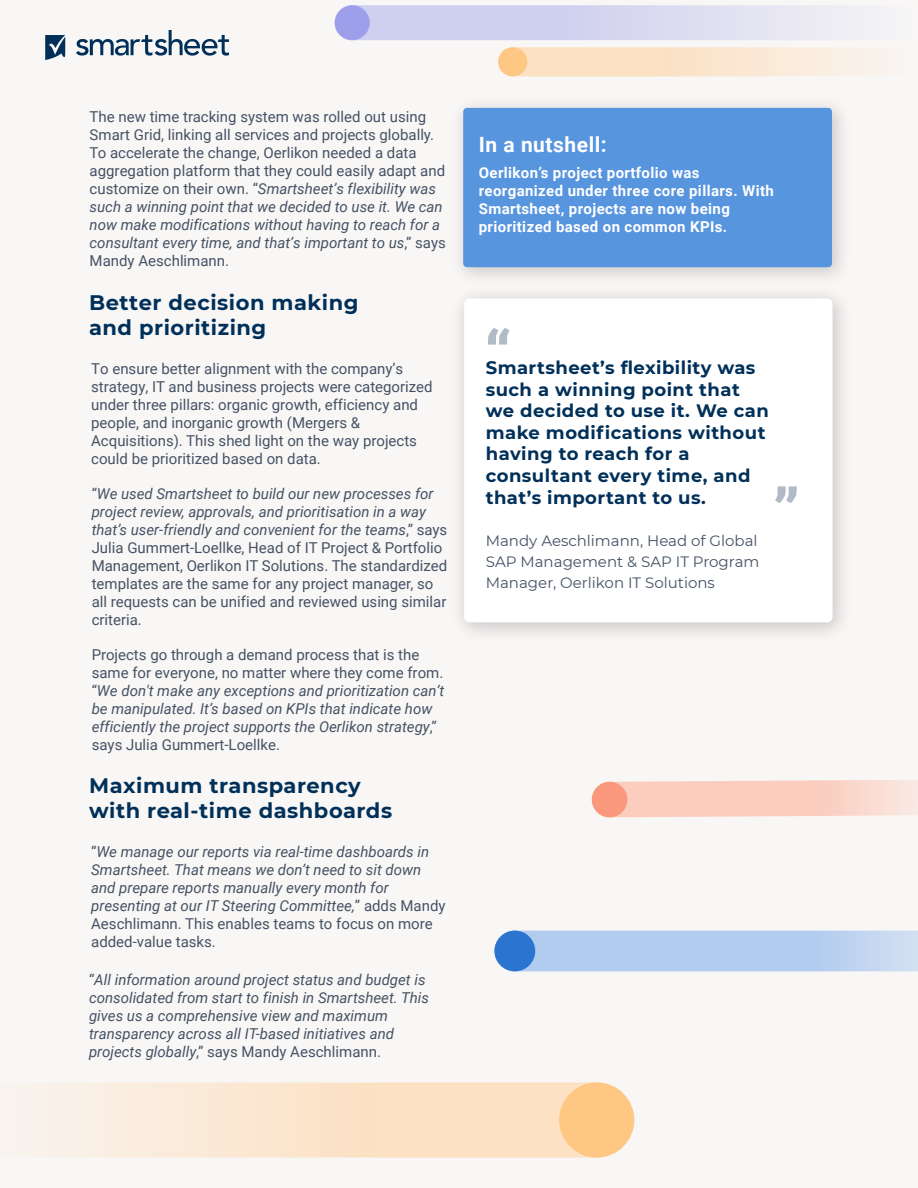
<style>
.page{position:relative;width:918px;height:1188px;background:#f9f7f6}
.page>*{position:absolute;margin:0;border:0;box-sizing:border-box;transform-origin:0 0}
.t1{font:700 21px/25.2px "Montserrat";letter-spacing:.025em;color:#003059}
.t2{font:700 21px "Roboto";letter-spacing:.025em;color:#fff}
.t3{font:700 18px/21.6px "Montserrat";letter-spacing:.025em;color:#003059}
.t4{font:15px/18px "Roboto";color:#455264}
.t5{font:italic 15px/18px "Roboto";color:#455264}
.t6{font:700 15px/18px "Roboto";letter-spacing:.025em;color:#fff}
.t7{font:15px/21px "Montserrat";color:#455264}
.s1{font-style:italic}
.s2{font-style:normal}
</style>
<div class="page">
<svg style="left:76px;top:30px;width:153px;height:26px"></svg>
<svg style="left:45px;top:35px;width:20px;height:25px"></svg>
<svg style="left:335px;top:5px;width:504px;height:35px;background:#d8d8f0"></svg>
<div style="left:335px;top:5px;width:35px;height:35px;background:#9d9fea;border-radius:18px"></div>
<svg style="left:498px;top:47px;width:373px;height:29px;background:#fae6cf"></svg>
<div style="left:498px;top:47px;width:29px;height:29px;background:#ffc784;border-radius:50%"></div>
<svg style="left:36px;top:1082px;width:598px;height:76px;background:#fae6d0"></svg>
<div style="left:559px;top:1082px;width:75px;height:76px;background:#ffc784;border-radius:38px"></div>
<svg style="left:497px;top:931px;width:421px;height:40px;background:#b6cef0"></svg>
<div style="left:494px;top:931px;width:41px;height:40px;background:#2b75d0;border-radius:20px"></div>
<svg style="left:592px;top:780px;width:326px;height:37px;background:#fad3c6"></svg>
<div style="left:592px;top:782px;width:35px;height:35px;background:#fa987d;border-radius:18px"></div>
<div style="left:464px;top:299px;width:369px;height:323px;background:#fff;border-radius:6px"></div>
<svg style="left:775px;top:486px;width:22px;height:17px"></svg>
<svg style="left:488px;top:328px;width:22px;height:17px"></svg>
<div style="left:463px;top:108px;width:369px;height:159px;background:#5895df;border-radius:4px"></div>
<p class="t4" style="left:90px;top:107px;width:358px">The new time tracking system was rolled out using Smart Grid, linking all services and projects globally.<br>To accelerate the change, Oerlikon needed a data aggregation platform that they could easily adapt and customize on their own. “<span class="s1">Smartsheet’s flexibility was such a winning point that we decided to use it. We can now make modifications without having to reach for a consultant every time, and that’s important to us</span>,” says Mandy Aeschlimann.</p>
<h1 class="t1" style="left:89px;top:289px;width:271px">Better decision making and prioritizing</h1>
<p class="t4" style="left:91px;top:359px;width:343px">To ensure better alignment with the company’s strategy, IT and business projects were categorized under three pillars: organic growth, efficiency and people, and inorganic growth (Mergers &amp; Acquisitions). This shed light on the way projects could be prioritized based on data.</p>
<p class="t4" style="left:92px;top:484px;width:357px">“<span class="s1">We used Smartsheet to build our new processes for project review, approvals, and prioritisation in a way that’s user-friendly and convenient for the teams</span>,” says Julia Gummert-Loellke, Head of IT Project &amp; Portfolio Management, Oerlikon IT Solutions. The standardized templates are the same for any project manager, so all requests can be unified and reviewed using similar criteria.</p>
<p class="t5" style="left:92px;top:645px;width:354px"><span class="s2">Projects go through a demand process that is the same for everyone, no matter where they come from. “</span>We don't make any exceptions and prioritization can’t be manipulated. It’s based on KPIs that indicate how efficiently the project supports the Oerlikon strategy<span class="s2">,” says Julia Gummert-Loellke.</span></p>
<h1 class="t1" style="left:89px;top:772px;width:305px">Maximum transparency with real-time dashboards</h1>
<p class="t5" style="left:91px;top:842px;width:356px"><span class="s2">“</span>We manage our reports via real-time dashboards in Smartsheet. That means we don’t need to sit down and prepare reports manually every month for presenting at our IT Steering Committee,<span class="s2">” adds Mandy Aeschlimann. This enables teams to focus on more added-value tasks.</span></p>
<p class="t5" style="left:89px;top:970px;width:342px"><span class="s2">“</span>All information around project status and budget is consolidated from start to finish in Smartsheet. This gives us a comprehensive view and maximum transparency across all IT-based initiatives and projects globally<span class="s2">,” says Mandy Aeschlimann.</span></p>
<h1 class="t2" style="left:479px;top:130px;width:129px">In a nutshell:</h1>
<p class="t6" style="left:479px;top:163px;width:297px">Oerlikon’s project portfolio was reorganized under three core pillars. With Smartsheet, projects are now being prioritized based on common KPIs.</p>
<p class="t3" style="left:486px;top:356px;width:285px">Smartsheet’s flexibility was such a winning point that we decided to use it. We can make modifications without having to reach for a consultant every time, and that’s important to us.</p>
<p class="t7" style="left:486px;top:529px;width:275px">Mandy Aeschlimann, Head of Global<br>SAP Management &amp; SAP IT Program<br>Manager, Oerlikon IT Solutions</p>
</div>
